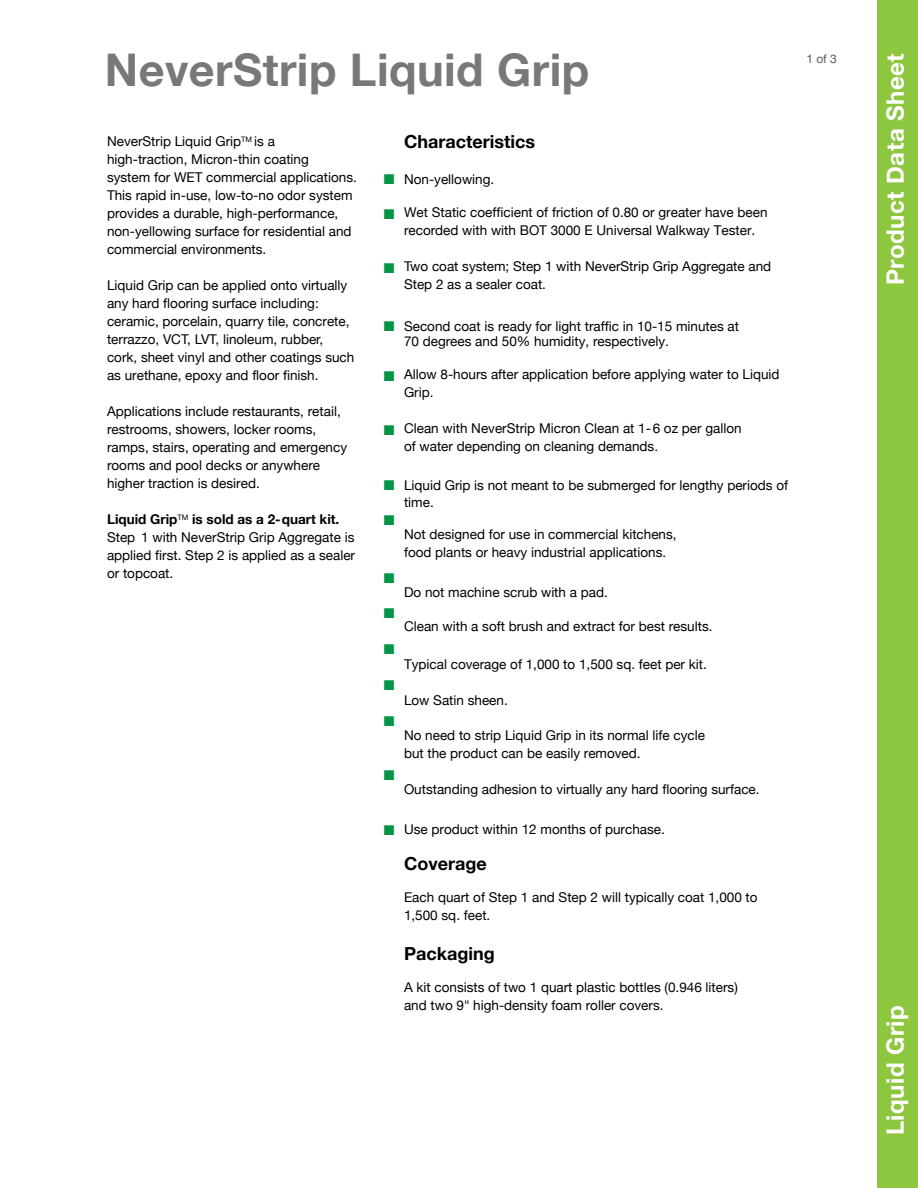
<style>
.page{position:relative;width:918px;height:1188px;background:#fff}
.page>*{position:absolute;margin:0;border:0;box-sizing:border-box;transform-origin:0 0}
.t1{font:700 45px "Helvetica Neue";letter-spacing:.01em;color:#77787b}
.t2{font:700 24px "Helvetica Neue";letter-spacing:.02em;color:#fff}
.t3{font:700 18px "Helvetica Neue";color:#000}
.t4{font:13.5px/18px "Helvetica Neue";color:#000}
.t5{font:12px "Helvetica Neue";color:#58595b}
.s1{font-weight:700}
.s2{font-stretch:condensed}
</style>
<div class="page">
<div style="left:878px;top:0;width:40px;height:1188px;background:#8dc63f"></div>
<h1 class="t1" style="left:105px;top:35px;width:486px">NeverStrip Liquid Grip</h1>
<p class="t4" style="left:107px;top:133px;width:251px">NeverStrip Liquid Grip<sup>TM</sup> is a high-traction, Micron-thin coating<br>system for WET commercial applications.<br>This rapid in-use, low-to-no odor system provides a durable, high-performance, non-yellowing surface for residential and commercial environments.</p>
<p class="t4" style="left:107px;top:277px;width:249px">Liquid Grip can be applied onto virtually any hard flooring surface including: ceramic, porcelain, quarry tile, concrete, terrazzo, VCT, LVT, linoleum, rubber, cork, sheet vinyl and other coatings such as urethane, epoxy and floor finish.</p>
<p class="t4" style="left:107px;top:403px;width:242px">Applications include restaurants, retail, restrooms, showers, locker rooms, ramps, stairs, operating and emergency rooms and pool decks or anywhere higher traction is desired.</p>
<p class="t4" style="left:107px;top:511px;width:250px"><span class="s1">Liquid Grip</span><sup>TM</sup> <span class="s1">is sold as a 2-quart kit.<br></span>Step 1 with NeverStrip Grip Aggregate is applied first. Step 2 is applied as a sealer or topcoat.</p>
<h3 class="t3" style="left:404px;top:128px;width:132px">Characteristics</h3>
<p class="t4" style="left:404px;top:171px;width:92px">Non-yellowing.</p>
<p class="t4" style="left:404px;top:204px;width:365px">Wet Static coefficient of friction of 0.80 or greater have been recorded with with BOT 3000 E Universal Walkway Tester.</p>
<p class="t4" style="left:404px;top:258px;width:369px">Two coat system; Step 1 with NeverStrip Grip Aggregate and<br>Step 2 as a sealer coat.</p>
<p class="t4" style="left:404px;top:320px;width:337px;line-height:15px">Second coat is ready for light traffic in 10-15 minutes at<br>70 degrees and 50% humidity, respectively.</p>
<p class="t4" style="left:404px;top:366px;width:377px">Allow 8-hours after application before applying water to Liquid<br>Grip.</p>
<p class="t4" style="left:404px;top:420px;width:339px">Clean with NeverStrip Micron Clean at 1-6 oz per gallon of water depending on cleaning demands.</p>
<p class="t4" style="left:404px;top:478px;width:386px;line-height:16.2px">Liquid Grip is not meant to be submerged for lengthy periods of time.</p>
<p class="t4" style="left:404px;top:526px;width:274px">Not designed for use in commercial kitchens, food plants or heavy industrial applications.</p>
<p class="t4" style="left:404px;top:584px;width:205px">Do not machine scrub with a pad.</p>
<p class="t4" style="left:404px;top:618px;width:310px">Clean with a soft brush and extract for best results.</p>
<p class="t4" style="left:404px;top:656px;width:304px">Typical coverage of 1,000 to 1,500 sq. feet per kit.</p>
<p class="t4" style="left:404px;top:692px;width:105px">Low Satin sheen.</p>
<p class="t4" style="left:404px;top:727px;width:303px">No need to strip Liquid Grip in its normal life cycle but the product can be easily removed.</p>
<p class="t4" style="left:404px;top:781px;width:357px">Outstanding adhesion to virtually any hard flooring surface.</p>
<p class="t4" style="left:404px;top:820px;width:262px">Use product within 12 months of purchase.</p>
<h3 class="t3" style="left:404px;top:849px;width:84px">Coverage</h3>
<p class="t4" style="left:404px;top:889px;width:355px">Each quart of Step 1 and Step 2 will typically coat 1,000 to<br>1,500 sq. feet.</p>
<h3 class="t3" style="left:404px;top:939px;width:92px">Packaging</h3>
<p class="t4" style="left:404px;top:979px;width:335px">A kit consists of two 1 quart plastic bottles (0.946 liters) and two 9<span class="s2">"</span> high-density foam roller covers.</p>
<p class="t5" style="left:806px;top:50px;width:32px">1 of 3</p>
<h2 class="t2" style="left:876px;top:285px;width:233px;rotate:-90deg">Product Data Sheet</h2>
<h2 class="t2" style="left:877px;top:1135px;width:132px;rotate:-90deg">Liquid Grip</h2>
</div>
